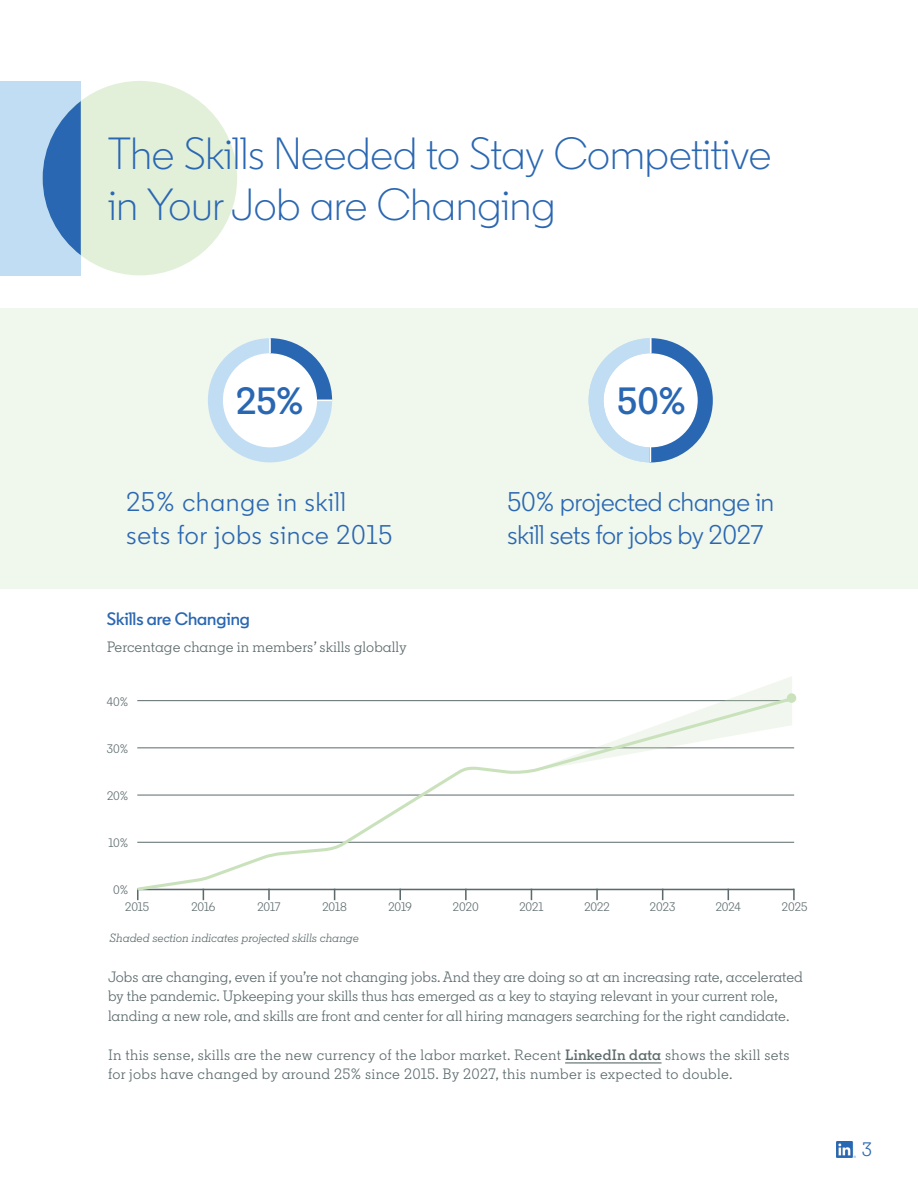
<style>
.page{position:relative;width:918px;height:1188px;background:#fff}
.page>*{position:absolute;margin:0;border:0;box-sizing:border-box;transform-origin:0 0}
.Titles{font:300 45px/51px "Community";color:#2a67b2}
.t1{font:600 37.95px "Community";color:#2a67b2}
.t2{font:27px/33px "Community";color:#2a67b2}
.t3{font:27px/33px "Community";letter-spacing:.04em;color:#2a67b2}
.t4{font:19.5px "Community Slab";color:#2a67b2}
.Subheads{font:600 18px "Community";color:#2a67b2}
.Body{font:15px/19.5px "Community Slab";letter-spacing:-.005em;color:#5c6a6c}
.Body-2{font:15px/19.5px "Community Slab";letter-spacing:.02em;color:#5c6a6c}
.t5{font:12.3px "Community";color:#5c6a6c}
.Body-3{font:italic 12px "Community Slab";color:#5c6a6c}
.s1{font-weight:600}
</style>
<div class="page">
<div style="left:0;top:308px;width:918px;height:281px;background:#f0f7ec"></div>
<div style="left:0;top:81px;width:81px;height:194px;background:#c1ddf4"></div>
<div style="left:43px;top:81px;width:194px;height:194px;background:#e2f0da;border-radius:50%"></div>
<svg style="left:43px;top:101px;width:38px;height:154px"></svg>
<hr style="left:565px;top:1062px;width:97px;height:1px;background:#5c6a6c">
<img style="left:837px;top:1142px;width:18px;height:15px">
<svg style="left:208px;top:338px;width:124px;height:124px"></svg>
<svg style="left:589px;top:338px;width:124px;height:124px"></svg>
<svg style="left:268px;top:893px;width:2px;height:7px"></svg>
<svg style="left:399px;top:893px;width:2px;height:7px"></svg>
<svg style="left:465px;top:893px;width:2px;height:7px"></svg>
<svg style="left:596px;top:893px;width:2px;height:7px"></svg>
<svg style="left:793px;top:893px;width:2px;height:7px"></svg>
<svg style="left:137px;top:893px;width:2px;height:7px"></svg>
<svg style="left:744px;top:676px;width:48px;height:18px"></svg>
<svg style="left:137px;top:694px;width:660px;height:199px"></svg>
<div style="left:787px;top:693px;width:9px;height:10px;background:#c9e2bc;border-radius:50%"></div>
<p class="Titles" style="left:108px;top:129px;width:665px">The Skills Needed to Stay Competitive in Your Job are Changing</p>
<p class="t1" style="left:236px;top:377px;width:69px">25%</p>
<p class="t1" style="left:617px;top:377px;width:70px">50%</p>
<p class="t3" style="left:126px;top:485px;width:268px">25% change in skill sets for jobs since 2015</p>
<p class="Subheads" style="left:107px;top:608px;width:145px">Skills are Changing</p>
<p class="Body" style="left:107px;top:637px;width:301px">Percentage change in members’ skills globally</p>
<p class="t5" style="left:107px;top:694px;width:23px">40%</p>
<p class="t5" style="left:107px;top:741px;width:23px">30%</p>
<p class="t5" style="left:107px;top:788px;width:23px">20%</p>
<p class="t5" style="left:108px;top:835px;width:22px">10%</p>
<p class="t5" style="left:113px;top:882px;width:17px">0%</p>
<p class="t2" style="left:507px;top:485px;width:268px">50% projected change in skill sets for jobs by 2027</p>
<p class="t5" style="left:125px;top:899px;width:26px">2015</p>
<p class="t5" style="left:191px;top:899px;width:26px">2016</p>
<p class="t5" style="left:257px;top:899px;width:25px">2017</p>
<p class="t5" style="left:322px;top:899px;width:26px">2018</p>
<p class="t5" style="left:388px;top:899px;width:25px">2019</p>
<p class="t5" style="left:453px;top:899px;width:27px">2020</p>
<p class="t5" style="left:519px;top:899px;width:26px">2021</p>
<p class="t5" style="left:584px;top:899px;width:27px">2022</p>
<p class="t5" style="left:650px;top:899px;width:27px">2023</p>
<p class="t5" style="left:716px;top:899px;width:27px">2024</p>
<p class="t5" style="left:782px;top:899px;width:27px">2025</p>
<p class="Body-3" style="left:110px;top:930px;width:251px">Shaded section indicates projected skills change</p>
<p class="Body" style="left:108px;top:967px;width:696px">Jobs are changing, even if you’re not changing jobs. And they are doing so at an increasing rate, accelerated by the pandemic. Upkeeping your skills thus has emerged as a key to staying relevant in your current role, landing a new role, and skills are front and center for all hiring managers searching for the right candidate.</p>
<p class="Body-2" style="left:108px;top:1045px;width:683px">In this sense, skills are the new currency of the labor market. Recent <span class="s1">LinkedIn data</span> shows the skill sets for jobs have changed by around 25% since 2015. By 2027, this number is expected to double.</p>
<p class="t4" style="left:862px;top:1137px;width:12px">3</p>
</div>
